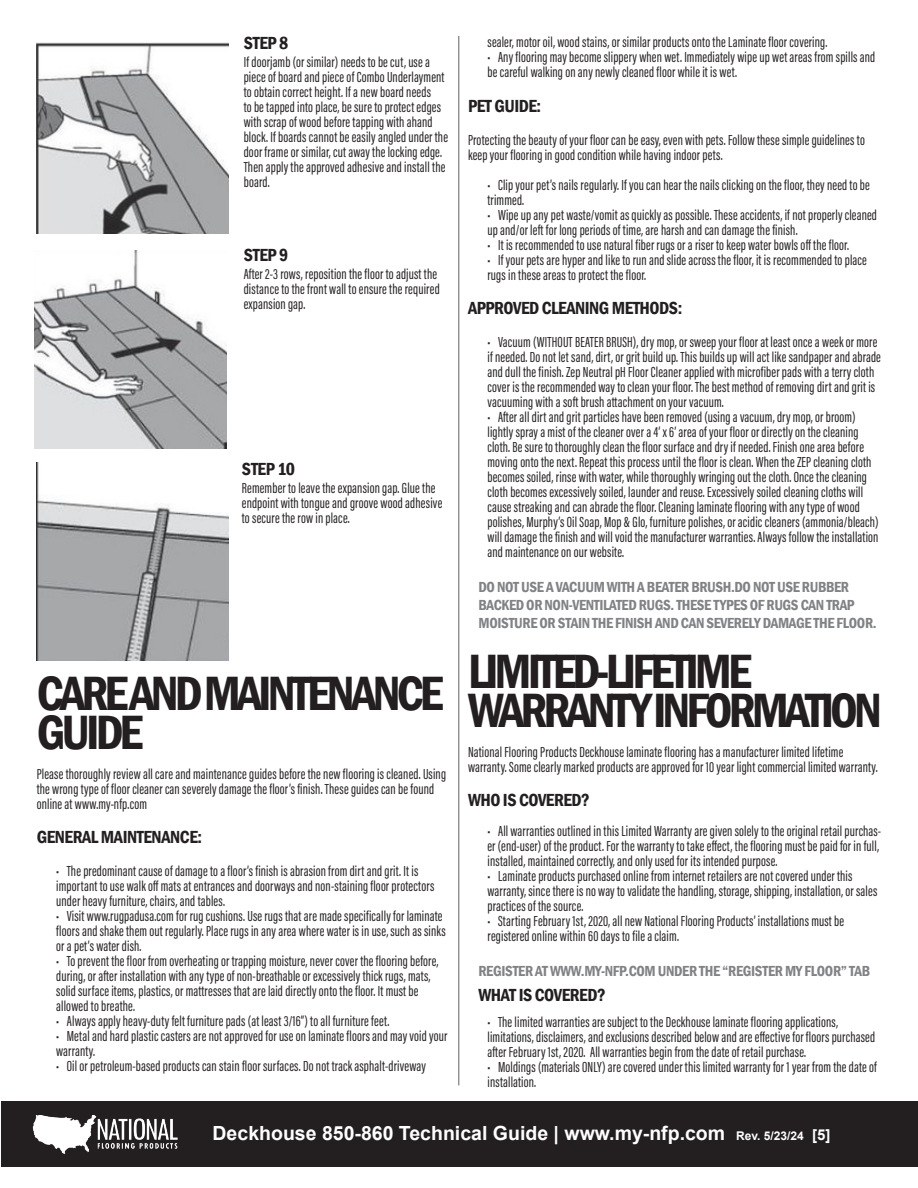
<style>
.page{position:relative;width:918px;height:1188px;background:#fff}
.page>*{position:absolute;margin:0;border:0;box-sizing:border-box;transform-origin:0 0}
.Intro_HDR{font:600 condensed 49.5px/39px "Franklin Gothic";letter-spacing:-.08em;color:#231f20}
.t1{font:700 19.5px "Arial";color:#fff}
.Body_Text_HEADER{font:600 condensed 18px "Franklin Gothic";letter-spacing:-.025em;color:#231f20}
.CALL_OUT{font:600 condensed 18px "Franklin Gothic";letter-spacing:-.025em;color:#231f20}
.Body_Text{font:15px/15px "Acumin Pro Extra Cond";letter-spacing:.01em;color:#231f20}
.CALL_OUT-2{font:600 condensed 15px/18px "Franklin Gothic";letter-spacing:-.025em;color:#808285}
.s1{font-size:12px}
.s2{font-size:15px}
</style>
<div class="page">
<div style="left:1px;top:1101px;width:917px;height:66px;background:#231f20"></div>
<hr style="left:459px;top:36px;width:1px;height:1049px;background:#616164">
<img style="left:32px;top:1115px;width:146px;height:39px">
<img style="left:37px;top:42px;width:192px;height:192px">
<img style="left:35px;top:250px;width:192px;height:198px">
<img style="left:37px;top:463px;width:192px;height:198px">
<p class="Body_Text_HEADER" style="left:244px;top:31px;width:46px">STEP 8</p>
<p class="Body_Text" style="left:244px;top:54px;width:206px">If doorjamb (or similar) needs to be cut, use a piece of board and piece of Combo Underlayment to obtain correct height. If a new board needs<br>to be tapped into place, be sure to protect edges with scrap of wood before tapping with ahand block. If boards cannot be easily angled under the door frame or similar, cut away the locking edge.<br>Then apply the approved adhesive and install the board.</p>
<p class="Body_Text_HEADER" style="left:244px;top:243px;width:46px">STEP 9</p>
<p class="Body_Text" style="left:244px;top:266px;width:198px">After 2-3 rows, reposition the floor to adjust the distance to the front wall to ensure the required expansion gap.</p>
<p class="Body_Text_HEADER" style="left:242px;top:457px;width:55px">STEP 10</p>
<p class="Body_Text" style="left:242px;top:481px;width:202px">Remember to leave the expansion gap. Glue the endpoint with tongue and groove wood adhesive to secure the row in place.</p>
<p class="Intro_HDR" style="left:37px;top:673px;width:408px">CARE AND MAINTENANCE<br>GUIDE</p>
<p class="Body_Text" style="left:37px;top:766px;width:411px">Please thoroughly review all care and maintenance guides before the new flooring is cleaned. Using the wrong type of floor cleaner can severely damage the floor’s finish. These guides can be found online at www.my-nfp.com</p>
<p class="Body_Text_HEADER" style="left:37px;top:825px;width:167px">GENERAL MAINTENANCE:</p>
<p class="Body_Text" style="left:56px;top:864px;width:380px">• The predominant cause of damage to a floor’s finish is abrasion from dirt and grit. It is important to use walk off mats at entrances and doorways and non-staining floor protectors under heavy furniture, chairs, and tables.</p>
<p class="Body_Text" style="left:56px;top:909px;width:391px">• Visit www.rugpadusa.com for rug cushions. Use rugs that are made specifically for laminate floors and shake them out regularly. Place rugs in any area where water is in use, such as sinks or a pet’s water dish.</p>
<p class="Body_Text" style="left:56px;top:954px;width:384px">• To prevent the floor from overheating or trapping moisture, never cover the flooring before, during, or after installation with any type of non-breathable or excessively thick rugs, mats, solid surface items, plastics, or mattresses that are laid directly onto the floor. It must be allowed to breathe.</p>
<p class="Body_Text" style="left:56px;top:1014px;width:335px">• Always apply heavy-duty felt furniture pads (at least 3/16”) to all furniture feet.</p>
<p class="Body_Text" style="left:56px;top:1029px;width:393px">• Metal and hard plastic casters are not approved for use on laminate floors and may void your warranty.</p>
<p class="Body_Text" style="left:56px;top:1059px;width:371px">• Oil or petroleum-based products can stain floor surfaces. Do not track asphalt-driveway</p>
<p class="Body_Text" style="left:488px;top:34px;width:341px">sealer, motor oil, wood stains, or similar products onto the Laminate floor covering.</p>
<p class="Body_Text" style="left:488px;top:49px;width:389px">• Any flooring may become slippery when wet. Immediately wipe up wet areas from spills and be careful walking on any newly cleaned floor while it is wet.</p>
<p class="Body_Text_HEADER" style="left:468px;top:93px;width:75px">PET GUIDE:</p>
<p class="Body_Text" style="left:468px;top:132px;width:398px">Protecting the beauty of your floor can be easy, even with pets. Follow these simple guidelines to keep your flooring in good condition while having indoor pets.</p>
<p class="Body_Text" style="left:488px;top:177px;width:384px">• Clip your pet’s nails regularly. If you can hear the nails clicking on the floor, they need to be trimmed.</p>
<p class="Body_Text" style="left:488px;top:207px;width:391px">• Wipe up any pet waste/vomit as quickly as possible. These accidents, if not properly cleaned up and/or left for long periods of time, are harsh and can damage the finish.</p>
<p class="Body_Text" style="left:488px;top:237px;width:363px">• It is recommended to use natural fiber rugs or a riser to keep water bowls off the floor.</p>
<p class="Body_Text" style="left:488px;top:252px;width:381px">• If your pets are hyper and like to run and slide across the floor, it is recommended to place rugs in these areas to protect the floor.</p>
<p class="Body_Text_HEADER" style="left:468px;top:296px;width:216px">APPROVED CLEANING METHODS:</p>
<p class="Body_Text" style="left:488px;top:334px;width:395px">• Vacuum (WITHOUT BEATER BRUSH), dry mop, or sweep your floor at least once a week or more if needed. Do not let sand, dirt, or grit build up. This builds up will act like sandpaper and abrade and dull the finish. Zep Neutral pH Floor Cleaner applied with microfiber pads with a terry cloth cover is the recommended way to clean your floor. The best method of removing dirt and grit is vacuuming with a soft brush attachment on your vacuum.</p>
<p class="Body_Text" style="left:488px;top:409px;width:393px">• After all dirt and grit particles have been removed (using a vacuum, dry mop, or broom) lightly spray a mist of the cleaner over a 4’ x 6’ area of your floor or directly on the cleaning cloth. Be sure to thoroughly clean the floor surface and dry if needed. Finish one area before moving onto the next. Repeat this process until the floor is clean. When the ZEP cleaning cloth becomes soiled, rinse with water, while thoroughly wringing out the cloth. Once the cleaning cloth becomes excessively soiled, launder and reuse. Excessively soiled cleaning cloths will cause streaking and can abrade the floor. Cleaning laminate flooring with any type of wood polishes, Murphy’s Oil Soap, Mop &amp; Glo, furniture polishes, or acidic cleaners (ammonia/bleach) will damage the finish and will void the manufacturer warranties. Always follow the installation and maintenance on our website.</p>
<p class="CALL_OUT-2" style="left:478px;top:577px;width:400px">DO NOT USE A VACUUM WITH A BEATER BRUSH.DO NOT USE RUBBER<br>BACKED OR NON-VENTILATED RUGS. THESE TYPES OF RUGS CAN TRAP<br>MOISTURE OR STAIN THE FINISH AND CAN SEVERELY DAMAGE THE FLOOR.</p>
<p class="Intro_HDR" style="left:468px;top:651px;width:415px">LIMITED-LIFETIME<br>WARRANTY INFORMATION</p>
<p class="Body_Text" style="left:468px;top:744px;width:411px">National Flooring Products Deckhouse laminate flooring has a manufacturer limited lifetime warranty. Some clearly marked products are approved for 10 year light commercial limited warranty.</p>
<p class="Body_Text_HEADER" style="left:468px;top:788px;width:123px">WHO IS COVERED?</p>
<p class="Body_Text" style="left:488px;top:823px;width:395px">• All warranties outlined in this Limited Warranty are given solely to the original retail purchas&shy;er (end-user) of the product. For the warranty to take effect, the flooring must be paid for in full, installed, maintained correctly, and only used for its intended purpose.</p>
<p class="Body_Text" style="left:488px;top:868px;width:391px">• Laminate products purchased online from internet retailers are not covered under this warranty, since there is no way to validate the handling, storage, shipping, installation, or sales practices of the source.</p>
<p class="Body_Text" style="left:488px;top:913px;width:358px">• Starting February 1st, 2020, all new National Flooring Products’ installations must be registered online within 60 days to file a claim.</p>
<p class="CALL_OUT-2" style="left:478px;top:961px;width:393px">REGISTER AT WWW.MY-NFP.COM UNDER THE “REGISTER MY FLOOR” TAB</p>
<p class="CALL_OUT" style="left:478px;top:983px;width:129px">WHAT IS COVERED?</p>
<p class="Body_Text" style="left:488px;top:1014px;width:389px">• The limited warranties are subject to the Deckhouse laminate flooring applications, limitations, disclaimers, and exclusions described below and are effective for floors purchased after February 1st, 2020. All warranties begin from the date of retail purchase.</p>
<p class="Body_Text" style="left:488px;top:1059px;width:391px">• Moldings (materials ONLY) are covered under this limited warranty for 1 year from the date of installation.</p>
<h2 class="t1" style="left:213px;top:1119px;width:619px">Deckhouse 850-860 Technical Guide | www.my-nfp.com <span class="s1">Rev. 5/23/24</span> <span class="s2">[5]</span></h2>
</div>
